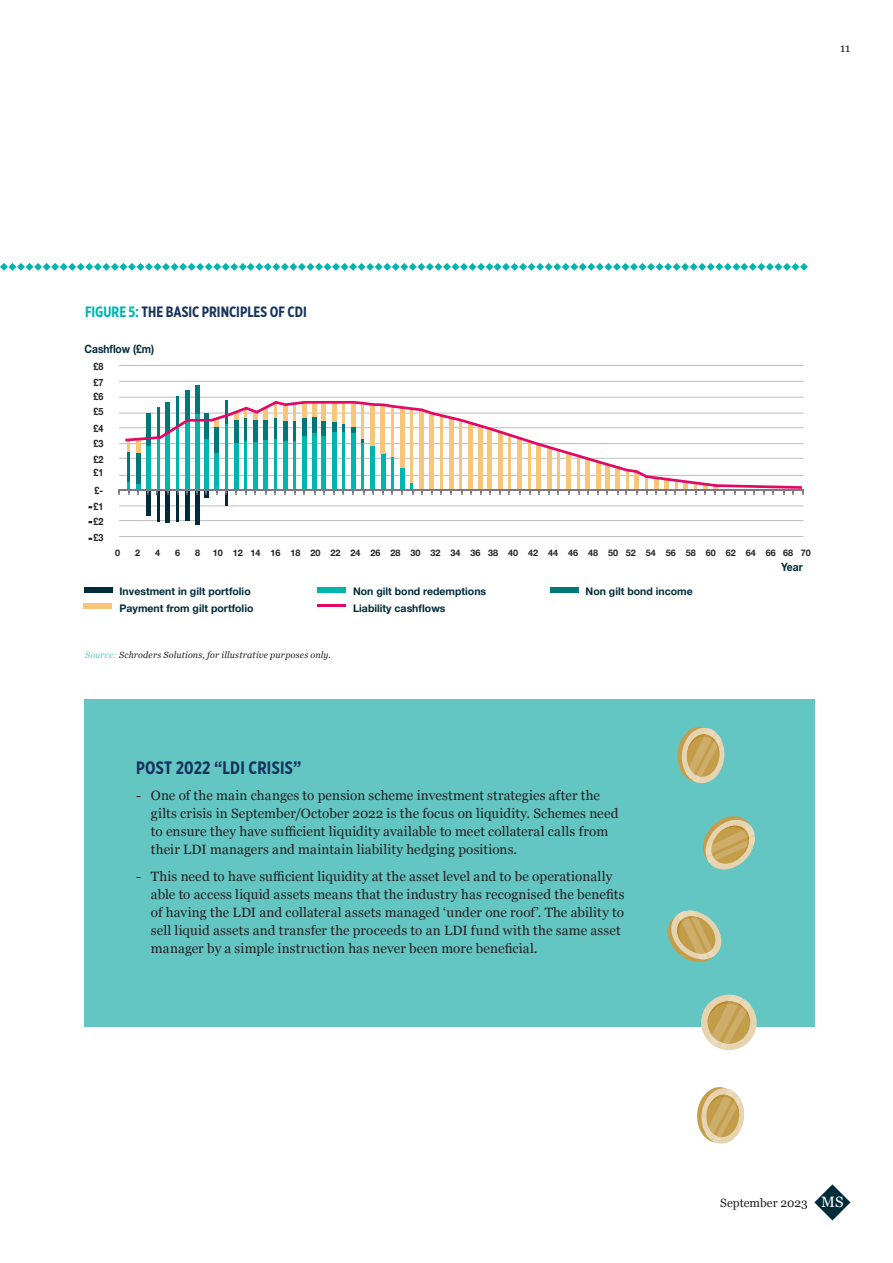
<style>
.page{position:relative;width:893px;height:1263px;background:#fff}
.page>*{position:absolute;margin:0;border:0;box-sizing:border-box;transform-origin:0 0}
.t1{font:700 18px "Gotham X Narrow";letter-spacing:.01em;color:#17335d}
.t2{font:700 15px "Gotham X Narrow";color:#17335d}
.t3{font:13.5px/18px "Georgia";letter-spacing:.01em;color:#231f20}
.t4{font:12px "Georgia";color:#231f20}
.t5{font:700 11.4px "Helvetica Neue";color:#002b39;scale:.9 1}
.t6{font:700 10.5px "Helvetica Neue";color:#002b39}
.t7{font:700 9.9px "Helvetica Neue";color:#231f20;scale:.9 1}
.t8{font:700 9px "Helvetica Neue";color:#231f20}
.t9{font:italic 9px "Georgia";letter-spacing:.02em;color:#231f20}
.s1{color:#00b5ae}
.s2{font-size:9px}
.s3{color:#64c6c3}
.s4{font-size:15px;color:#fff}
</style>
<div class="page">
<div style="left:84px;top:699px;width:730px;height:328px;background:#64c6c3"></div>
<div style="left:84px;top:587px;width:28px;height:6px;background:#002b39"></div>
<div style="left:84px;top:603px;width:28px;height:6px;background:#f9c679"></div>
<div style="left:318px;top:587px;width:28px;height:6px;background:#00b5ae"></div>
<div style="left:551px;top:587px;width:28px;height:6px;background:#007878"></div>
<hr style="left:318px;top:604px;width:28px;height:3px;background:#e10965">
<hr style="left:119px;top:365px;width:684px;height:1px;background:#bcbdc0">
<hr style="left:119px;top:381px;width:684px;height:1px;background:#bcbdc0">
<hr style="left:119px;top:397px;width:684px;height:1px;background:#bcbdc0">
<hr style="left:119px;top:413px;width:684px;height:1px;background:#bcbdc0">
<hr style="left:119px;top:427px;width:684px;height:1px;background:#bcbdc0">
<hr style="left:119px;top:443px;width:684px;height:1px;background:#bcbdc0">
<hr style="left:119px;top:458px;width:684px;height:1px;background:#bcbdc0">
<hr style="left:119px;top:475px;width:684px;height:1px;background:#bcbdc0">
<hr style="left:119px;top:505px;width:684px;height:1px;background:#bcbdc0">
<hr style="left:119px;top:520px;width:684px;height:1px;background:#bcbdc0">
<hr style="left:119px;top:536px;width:684px;height:1px;background:#bcbdc0">
<hr style="left:157px;top:491px;width:3px;height:31px;background:#002b39">
<hr style="left:176px;top:491px;width:3px;height:31px;background:#002b39">
<hr style="left:225px;top:491px;width:3px;height:14px;background:#002b39">
<div style="left:146px;top:491px;width:5px;height:25px;background:#002b39"></div>
<hr style="left:176px;top:396px;width:3px;height:30px;background:#007878">
<hr style="left:185px;top:390px;width:4px;height:31px;background:#007878">
<div style="left:195px;top:385px;width:5px;height:28px;background:#007878"></div>
<hr style="left:166px;top:491px;width:4px;height:32px;background:#002b39">
<hr style="left:185px;top:491px;width:4px;height:29px;background:#002b39">
<div style="left:195px;top:491px;width:5px;height:34px;background:#002b39"></div>
<svg style="left:204px;top:491px;width:5px;height:7px"></svg>
<hr style="left:119px;top:489px;width:685px;height:2px;background:#7d7880">
<svg style="left:122px;top:399px;width:682px;height:90px"></svg>
<svg style="left:0;top:263px;width:621px;height:8px"></svg>
<svg style="left:621px;top:263px;width:187px;height:8px"></svg>
<div style="left:701px;top:995px;width:56px;height:55px;background:#e6d3b0;border-radius:50%"></div>
<svg style="left:708px;top:995px;width:42px;height:55px"></svg>
<svg style="left:667px;top:910px;width:55px;height:53px"></svg>
<svg style="left:703px;top:816px;width:52px;height:54px"></svg>
<svg style="left:677px;top:726px;width:48px;height:58px"></svg>
<svg style="left:697px;top:1087px;width:47px;height:57px"></svg>
<svg style="left:814px;top:1184px;width:36px;height:36px"></svg>
<p class="t4" style="left:840px;top:39px;width:12px">11</p>
<p class="t2" style="left:85px;top:302px;width:223px"><span class="s1">FIGURE 5:</span> THE BASIC PRINCIPLES OF CDI</p>
<p class="t5" style="left:85px;top:340px;width:79px">Cashflow (£m)</p>
<p class="t7" style="left:94px;top:358px;width:13px">£8</p>
<p class="t7" style="left:94px;top:374px;width:13px">£7</p>
<p class="t7" style="left:94px;top:389px;width:13px">£6</p>
<p class="t7" style="left:94px;top:403px;width:13px">£5</p>
<p class="t7" style="left:94px;top:420px;width:13px">£4</p>
<p class="t7" style="left:94px;top:435px;width:13px">£3</p>
<p class="t7" style="left:94px;top:451px;width:13px">£2</p>
<p class="t7" style="left:94px;top:465px;width:13px">£1</p>
<p class="t7" style="left:89px;top:498px;width:18px"><span class="s2">-</span>£1</p>
<p class="t7" style="left:89px;top:514px;width:18px"><span class="s2">-</span>£2</p>
<p class="t7" style="left:89px;top:530px;width:18px"><span class="s2">-</span>£3</p>
<p class="t7" style="left:94px;top:483px;width:11px">£-</p>
<p class="t8" style="left:115px;top:546px;width:7px">0</p>
<p class="t8" style="left:135px;top:546px;width:7px">2</p>
<p class="t8" style="left:155px;top:546px;width:7px">4</p>
<p class="t8" style="left:175px;top:546px;width:7px">6</p>
<p class="t8" style="left:195px;top:546px;width:7px">8</p>
<p class="t8" style="left:213px;top:546px;width:599px">10 12 14 16 18 20 22 24 26 28 30 32 34 36 38 40 42 44 46 48 50 52 54 56 58 60 62 64 66 68 70</p>
<p class="t6" style="left:120px;top:583px;width:133px">Investment in gilt portfolio</p>
<p class="t6" style="left:120px;top:599px;width:135px">Payment from gilt portfolio</p>
<p class="t6" style="left:353px;top:583px;width:135px">Non gilt bond redemptions</p>
<p class="t6" style="left:586px;top:582px;width:109px">Non gilt bond income</p>
<p class="t6" style="left:353px;top:599px;width:94px">Liability cashflows</p>
<p class="t5" style="left:781px;top:558px;width:25px">Year</p>
<p class="t9" style="left:85px;top:648px;width:247px"><span class="s3">Source:</span> Schroders Solutions, for illustrative purposes only.</p>
<p class="t1" style="left:136px;top:756px;width:167px">POST 2022 “LDI CRISIS”</p>
<p class="t3" style="left:151px;top:786px;width:469px;text-indent:-15px">- One of the main changes to pension scheme investment strategies after the gilts crisis in September/October 2022 is the focus on liquidity. Schemes need to ensure they have sufficient liquidity available to meet collateral calls from their LDI managers and maintain liability hedging positions.</p>
<p class="t3" style="left:151px;top:867px;width:475px;text-indent:-15px">- This need to have sufficient liquidity at the asset level and to be operationally able to access liquid assets means that the industry has recognised the benefits of having the LDI and collateral assets managed ‘under one roof’. The ability to sell liquid assets and transfer the proceeds to an LDI fund with the same asset manager by a simple instruction has never been more beneficial.</p>
<p class="t4" style="left:720px;top:1194px;width:125px">September 2023 <span class="s4">MS</span></p>
</div>
